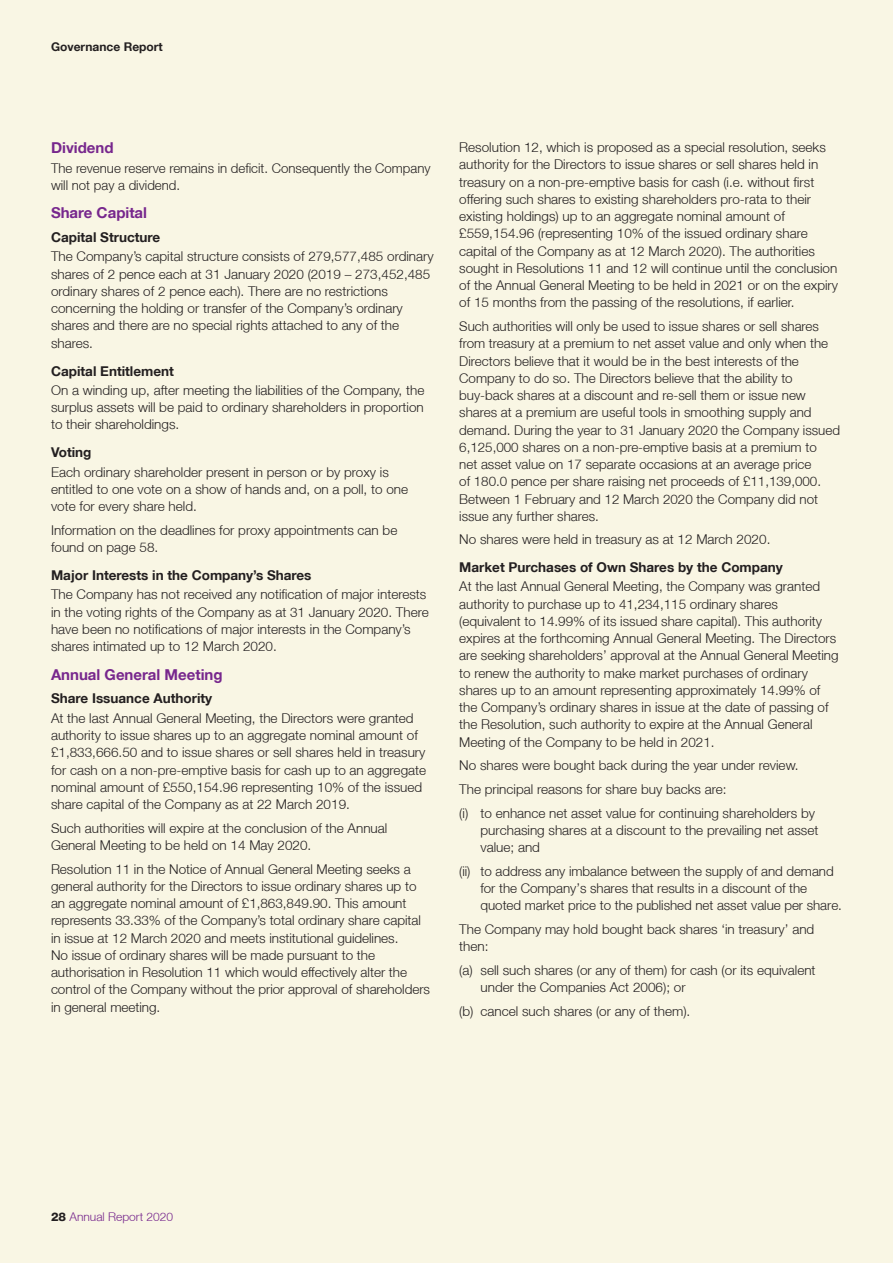
<style>
.page{position:relative;width:893px;height:1263px;background:#f9f6e4}
.page>*{position:absolute;margin:0;border:0;box-sizing:border-box;transform-origin:0 0}
.HEADER_LEVEL_3_-_STY{font:700 15px "Helvetica Neue LT";color:#77278d}
.BODY_TEXT{font:300 13.5px/17.2px "Helvetica Neue LT";color:#231f20}
.BODY_INDENT_1{font:300 13.5px/17.2px "Helvetica Neue LT";color:#231f20}
.HEADER_LEVEL_4_-_STY{font:700 13.5px "Helvetica Neue LT";color:#231f20}
.t1{font:300 12px "Helvetica Neue LT";color:#77278d}
.HIDDEN_LEFT_PAGE_TOP{font:700 12px "Helvetica Neue LT";color:#231f20}
.s1{font-weight:800;color:#231f20}
</style>
<div class="page">
<p class="HIDDEN_LEFT_PAGE_TOP" style="left:51px;top:39px;width:113px">Governance Report</p>
<p class="HEADER_LEVEL_3_-_STY" style="left:51px;top:139px;width:64px">Dividend</p>
<p class="BODY_TEXT" style="left:51px;top:159px;width:381px">The revenue reserve remains in deficit. Consequently the Company will not pay a dividend.</p>
<p class="HEADER_LEVEL_3_-_STY" style="left:51px;top:204px;width:98px">Share Capital</p>
<p class="HEADER_LEVEL_4_-_STY" style="left:51px;top:229px;width:111px">Capital Structure</p>
<p class="BODY_TEXT" style="left:51px;top:248px;width:384px">The Company’s capital structure consists of 279,577,485 ordinary shares of 2 pence each at 31 January 2020 (2019 – 273,452,485 ordinary shares of 2 pence each). There are no restrictions concerning the holding or transfer of the Company’s ordinary shares and there are no special rights attached to any of the shares.</p>
<p class="HEADER_LEVEL_4_-_STY" style="left:51px;top:362px;width:124px">Capital Entitlement</p>
<p class="BODY_TEXT" style="left:51px;top:381px;width:375px;text-align:justify">On a winding up, after meeting the liabilities of the Company, the surplus assets will be paid to ordinary shareholders in proportion to their shareholdings.</p>
<p class="HEADER_LEVEL_4_-_STY" style="left:51px;top:444px;width:42px">Voting</p>
<p class="BODY_TEXT" style="left:51px;top:463px;width:359px">Each ordinary shareholder present in person or by proxy is entitled to one vote on a show of hands and, on a poll, to one vote for every share held.</p>
<p class="BODY_TEXT" style="left:51px;top:521px;width:348px">Information on the deadlines for proxy appointments can be found on page 58.</p>
<p class="HEADER_LEVEL_4_-_STY" style="left:51px;top:567px;width:262px">Major Interests in the Company’s Shares</p>
<p class="BODY_TEXT" style="left:51px;top:586px;width:379px">The Company has not received any notification of major interests in the voting rights of the Company as at 31 January 2020. There have been no notifications of major interests in the Company’s shares intimated up to 12 March 2020.</p>
<p class="HEADER_LEVEL_3_-_STY" style="left:51px;top:665px;width:173px">Annual General Meeting</p>
<p class="HEADER_LEVEL_4_-_STY" style="left:51px;top:690px;width:163px">Share Issuance Authority</p>
<p class="BODY_TEXT" style="left:51px;top:709px;width:377px">At the last Annual General Meeting, the Directors were granted authority to issue shares up to an aggregate nominal amount of £1,833,666.50 and to issue shares or sell shares held in treasury for cash on a non-pre-emptive basis for cash up to an aggregate nominal amount of £550,154.96 representing 10% of the issued share capital of the Company as at 22 March 2019.</p>
<p class="BODY_TEXT" style="left:51px;top:819px;width:338px">Such authorities will expire at the conclusion of the Annual<br>General Meeting to be held on 14 May 2020.</p>
<p class="BODY_TEXT" style="left:51px;top:860px;width:381px">Resolution 11 in the Notice of Annual General Meeting seeks a general authority for the Directors to issue ordinary shares up to an aggregate nominal amount of £1,863,849.90. This amount represents 33.33% of the Company’s total ordinary share capital in issue at 12 March 2020 and meets institutional guidelines.<br>No issue of ordinary shares will be made pursuant to the authorisation in Resolution 11 which would effectively alter the control of the Company without the prior approval of shareholders in general meeting.</p>
<p class="BODY_TEXT" style="left:459px;top:138px;width:380px">Resolution 12, which is proposed as a special resolution, seeks authority for the Directors to issue shares or sell shares held in treasury on a non-pre-emptive basis for cash (i.e. without first offering such shares to existing shareholders pro-rata to their existing holdings) up to an aggregate nominal amount of £559,154.96 (representing 10% of the issued ordinary share capital of the Company as at 12 March 2020). The authorities sought in Resolutions 11 and 12 will continue until the conclusion of the Annual General Meeting to be held in 2021 or on the expiry of 15 months from the passing of the resolutions, if earlier.</p>
<p class="BODY_TEXT" style="left:459px;top:317px;width:382px">Such authorities will only be used to issue shares or sell shares from treasury at a premium to net asset value and only when the Directors believe that it would be in the best interests of the Company to do so. The Directors believe that the ability to buy-back shares at a discount and re-sell them or issue new shares at a premium are useful tools in smoothing supply and demand. During the year to 31 January 2020 the Company issued 6,125,000 shares on a non-pre-emptive basis at a premium to<br>net asset value on 17 separate occasions at an average price<br>of 180.0 pence per share raising net proceeds of £11,139,000.<br>Between 1 February and 12 March 2020 the Company did not issue any further shares.</p>
<p class="BODY_TEXT" style="left:459px;top:531px;width:313px">No shares were held in treasury as at 12 March 2020.</p>
<p class="HEADER_LEVEL_4_-_STY" style="left:459px;top:559px;width:325px">Market Purchases of Own Shares by the Company</p>
<p class="BODY_TEXT" style="left:459px;top:578px;width:381px">At the last Annual General Meeting, the Company was granted authority to purchase up to 41,234,115 ordinary shares (equivalent to 14.99% of its issued share capital). This authority expires at the forthcoming Annual General Meeting. The Directors are seeking shareholders’ approval at the Annual General Meeting to renew the authority to make market purchases of ordinary shares up to an amount representing approximately 14.99% of the Company’s ordinary shares in issue at the date of passing of the Resolution, such authority to expire at the Annual General Meeting of the Company to be held in 2021.</p>
<p class="BODY_TEXT" style="left:459px;top:756px;width:341px">No shares were bought back during the year under review.</p>
<p class="BODY_TEXT" style="left:459px;top:780px;width:269px">The principal reasons for share buy backs are:</p>
<p class="BODY_INDENT_1" style="left:480px;top:804px;width:339px;text-indent:-21px">(i) to enhance net asset value for continuing shareholders by purchasing shares at a discount to the prevailing net asset value; and</p>
<p class="BODY_INDENT_1" style="left:480px;top:862px;width:363px;text-indent:-21px">(ii) to address any imbalance between the supply of and demand for the Company’s shares that results in a discount of the quoted market price to the published net asset value per share.</p>
<p class="BODY_TEXT" style="left:459px;top:920px;width:357px">The Company may hold bought back shares ‘in treasury’ and then:</p>
<p class="BODY_INDENT_1" style="left:480px;top:961px;width:337px;text-indent:-21px">(a) sell such shares (or any of them) for cash (or its equivalent under the Companies Act 2006); or</p>
<p class="BODY_INDENT_1" style="left:459px;top:1002px;width:233px">(b) cancel such shares (or any of them).</p>
<p class="t1" style="left:51px;top:1209px;width:124px"><span class="s1">28</span> Annual Report 2020</p>
</div>
